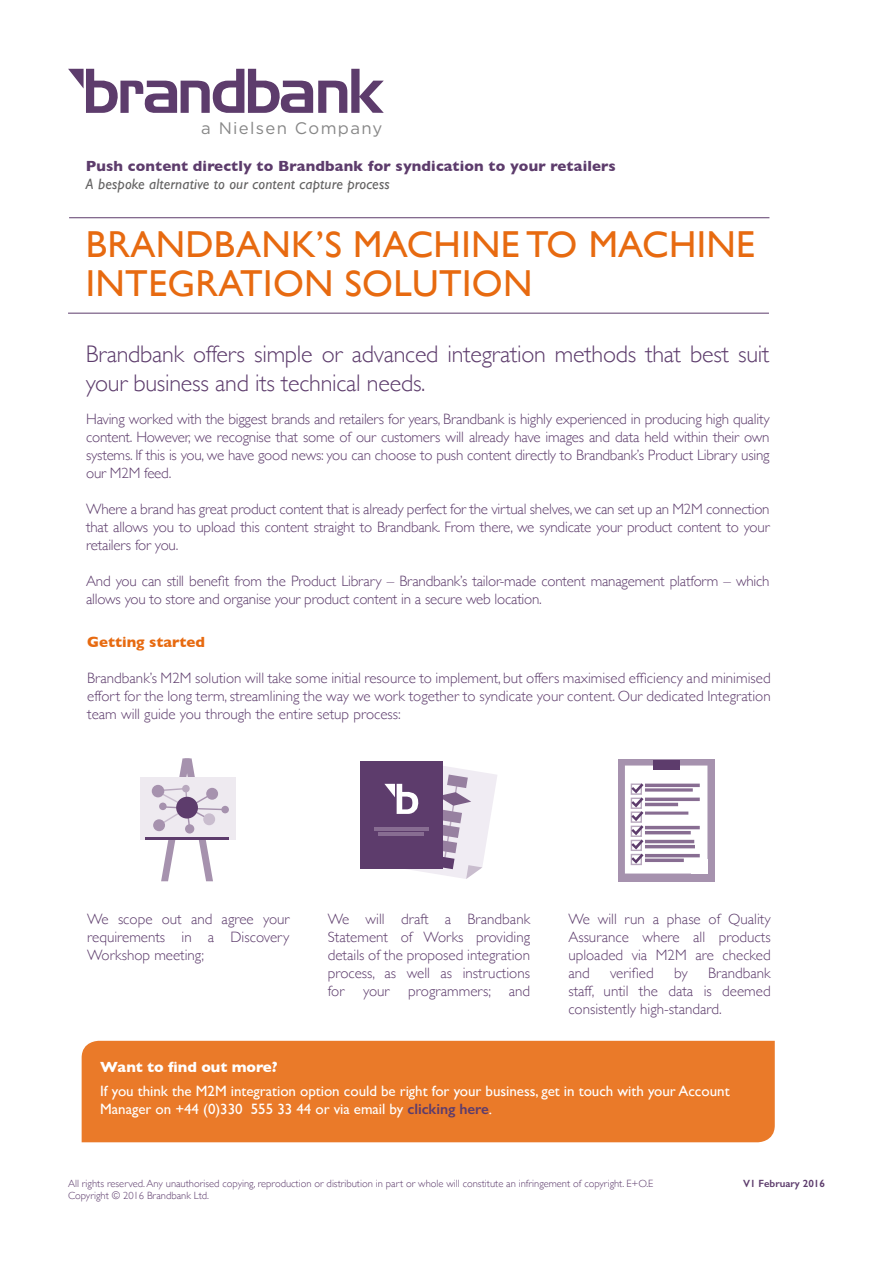
<style>
.page{position:relative;width:893px;height:1263px;background:#fff}
.page>*{position:absolute;margin:0;border:0;box-sizing:border-box;transform-origin:0 0}
.t1{font:37.5px/39px "Gill Sans";letter-spacing:.01em;color:#e76a10}
.t2{font:300 24px/28.8px "Gill Sans";letter-spacing:-.01em;color:#5d3c6c}
.t3{font:16.65px "Gotham";letter-spacing:.08em;color:#878787}
.t4{font:300 15px/18px "Gill Sans";color:#5d3c6c;text-align:justify}
.t5{font:15px/18px "Gill Sans";letter-spacing:-.005em;color:#fff}
.t6{font:700 15px "Gill Sans";letter-spacing:.01em;color:#5d3c6c}
.t7{font:italic 15px "Gill Sans";letter-spacing:.01em;color:#646363}
.t8{font:700 15px "Gill Sans";letter-spacing:-.005em;color:#fff}
.t9{font:700 15px "Gill Sans";color:#e76a10}
.t10{font:300 10.5px/12.6px "Gill Sans";color:#5d3c6c}
.t11{font:600 10.5px "Gill Sans";color:#5d3c6c}
.s1{font-weight:600;color:#5d3c6c}
</style>
<div class="page">
<hr style="left:69px;top:217px;width:700px;height:1px;background:#5d3c6c">
<hr style="left:68px;top:313px;width:701px;height:1px;background:#5d3c6c">
<div style="left:82px;top:1041px;width:693px;height:101px;background:#ea7a29"></div>
<svg style="left:68px;top:69px;width:316px;height:44px"></svg>
<div style="left:360px;top:761px;width:83px;height:108px;background:#5d3c6c"></div>
<svg style="left:384px;top:766px;width:113px;height:113px"></svg>
<hr style="left:374px;top:827px;width:55px;height:4px;background:#886d92">
<hr style="left:378px;top:832px;width:46px;height:4px;background:#886d92">
<div style="left:618px;top:758px;width:96px;height:123px;background:#a692ae"></div>
<div style="left:653px;top:761px;width:26px;height:9px;background:#5d3c6c"></div>
<svg style="left:625px;top:765px;width:82px;height:108px;background:#dbd3de"></svg>
<div style="left:691px;top:859px;width:16px;height:14px;background:#fff"></div>
<div style="left:141px;top:777px;width:95px;height:62px;background:#eeeaf0"></div>
<hr style="left:145px;top:837px;width:84px;height:2px;background:#5d3c6c">
<div style="left:153px;top:819px;width:12px;height:12px;background:#a692ae;border-radius:50%"></div>
<div style="left:221px;top:806px;width:8px;height:7px;background:#a692ae;border-radius:50%"></div>
<svg style="left:158px;top:758px;width:67px;height:123px"></svg>
<div style="left:182px;top:785px;width:8px;height:7px;background:#b8a8be;border-radius:50%"></div>
<div style="left:152px;top:785px;width:12px;height:12px;background:#a692ae;border-radius:50%"></div>
<div style="left:176px;top:797px;width:22px;height:21px;background:#5d3c6c;border-radius:50%"></div>
<p class="t3" style="left:201px;top:117px;width:183px">a Nielsen Company</p>
<p class="t6" style="left:86px;top:154px;width:531px">Push content directly to Brandbank for syndication to your retailers</p>
<p class="t7" style="left:86px;top:175px;width:305px">A bespoke alternative to our content capture process</p>
<h1 class="t1" style="left:86px;top:225px;width:671px">BRANDBANK’S MACHINE TO MACHINE<br>INTEGRATION SOLUTION</h1>
<h2 class="t2" style="left:86px;top:339px;width:685px">Brandbank offers simple or advanced integration methods that best suit your business and its technical needs.</h2>
<p class="t4" style="left:86px;top:410px;width:685px">Having worked with the biggest brands and retailers for years, Brandbank is highly experienced in producing high quality content. However, we recognise that some of our customers will already have images and data held within their own systems. If this is you, we have good news: you can choose to push content directly to Brandbank’s Product Library using our M2M feed.</p>
<p class="t4" style="left:86px;top:500px;width:685px">Where a brand has great product content that is already perfect for the virtual shelves, we can set up an M2M connection that allows you to upload this content straight to Brandbank. From there, we syndicate your product content to your retailers for you.</p>
<p class="t4" style="left:86px;top:572px;width:685px">And you can still benefit from the Product Library – Brandbank’s tailor-made content management platform – which allows you to store and organise your product content in a secure web location.</p>
<p class="t9" style="left:87px;top:630px;width:119px">Getting started</p>
<p class="t4" style="left:87px;top:668px;width:685px">Brandbank’s M2M solution will take some initial resource to implement, but offers maximised efficiency and minimised effort for the long term, streamlining the way we work together to syndicate your content. Our dedicated Integration team will guide you through the entire setup process:</p>
<p class="t4" style="left:87px;top:909px;width:204px">We scope out and agree your requirements in a Discovery Workshop meeting;</p>
<p class="t4" style="left:328px;top:909px;width:204px">We will draft a Brandbank Statement of Works providing details of the proposed integration process, as well as instructions for</p>
<p class="t4" style="left:363px;top:981px;width:28px">your</p>
<p class="t4" style="left:408px;top:981px;width:123px">programmers; and</p>
<p class="t4" style="left:568px;top:909px;width:204px">We will run a phase of Quality Assurance where all products uploaded via M2M are checked and</p>
<p class="t4" style="left:610px;top:963px;width:45px">verified</p>
<p class="t4" style="left:674px;top:963px;width:15px">by</p>
<p class="t4" style="left:568px;top:963px;width:204px;text-indent:140px">Brandbank staff, until the data is deemed consistently high-standard.</p>
<p class="t8" style="left:100px;top:1055px;width:179px">Want to find out more?</p>
<p class="t5" style="left:100px;top:1082px;width:631px">If you think the M2M integration option could be right for your business, get in touch with your Account<br>Manager on +44 (0)330 555 33 44 or via email by <span class="s1">clicking here</span>.</p>
<p class="t10" style="left:68px;top:1176px;width:587px">All rights reserved. Any unauthorised copying, reproduction or distribution in part or whole will constitute an infringement of copyright. E+O.E<br>Copyright © 2016 Brandbank Ltd.</p>
<p class="t11" style="left:743px;top:1177px;width:83px">V1 February 2016</p>
</div>
